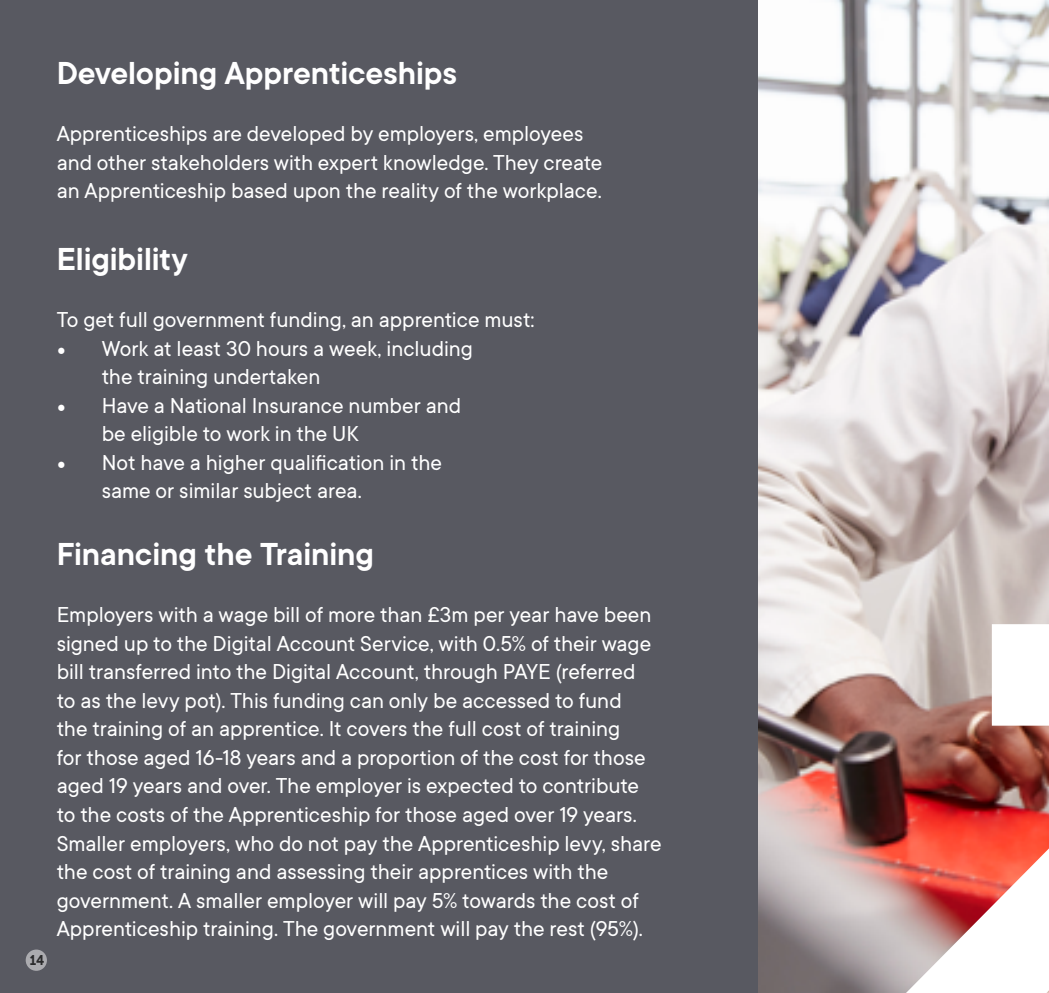
<style>
.page{position:relative;width:1049px;height:993px;background:#fff}
.page>*{position:absolute;margin:0;border:0;box-sizing:border-box;transform-origin:0 0}
.t1{font:600 35px "TT Commons";letter-spacing:-.005em;color:#fff}
.t2{font:23.75px/28.5px "TT Commons";color:#fff}
.t3{font:700 16.25px "Conduit ITC";color:#000}
.s1{font-family:"Minion Pro"}
</style>
<div class="page">
<div style="left:0;top:0;width:1049px;height:992px;background:#585961"></div>
<img style="left:758px;top:0;width:291px;height:992px">
<img style="left:906px;top:624px;width:143px;height:368px">
<div style="left:26px;top:949px;width:21px;height:21px;background:#ababaf;border-radius:50%"></div>
<h1 class="t1" style="left:57px;top:51px;width:402px">Developing Apprenticeships</h1>
<p class="t2" style="left:57px;top:119px;width:547px">Apprenticeships are developed by employers, employees and other stakeholders with expert knowledge. They create an Apprenticeship based upon the reality of the workplace.</p>
<h1 class="t1" style="left:57px;top:237px;width:133px">Eligibility</h1>
<p class="t2" style="left:57px;top:305px;width:479px">To get full government funding, an apprentice must:</p>
<p class="t2" style="left:102px;top:333px;width:373px;text-indent:-45px"><span class="s1">•</span> Work at least 30 hours a week, including the training undertaken</p>
<p class="t2" style="left:102px;top:390px;width:361px;text-indent:-45px"><span class="s1">•</span> Have a National Insurance number and be eligible to work in the UK</p>
<p class="t2" style="left:102px;top:447px;width:342px;text-indent:-45px"><span class="s1">•</span> Not have a higher qualification in the same or similar subject area.</p>
<p class="t3" style="left:28px;top:950px;width:18px">14</p>
<h1 class="t1" style="left:57px;top:532px;width:319px">Financing the Training</h1>
<p class="t2" style="left:57px;top:599px;width:606px">Employers with a wage bill of more than £3m per year have been signed up to the Digital Account Service, with 0.5% of their wage bill transferred into the Digital Account, through PAYE (referred<br>to as the levy pot). This funding can only be accessed to fund<br>the training of an apprentice. It covers the full cost of training<br>for those aged 16-18 years and a proportion of the cost for those aged 19 years and over. The employer is expected to contribute to the costs of the Apprenticeship for those aged over 19 years.<br>Smaller employers, who do not pay the Apprenticeship levy, share the cost of training and assessing their apprentices with the government. A smaller employer will pay 5% towards the cost of Apprenticeship training. The government will pay the rest (95%).</p>
</div>
